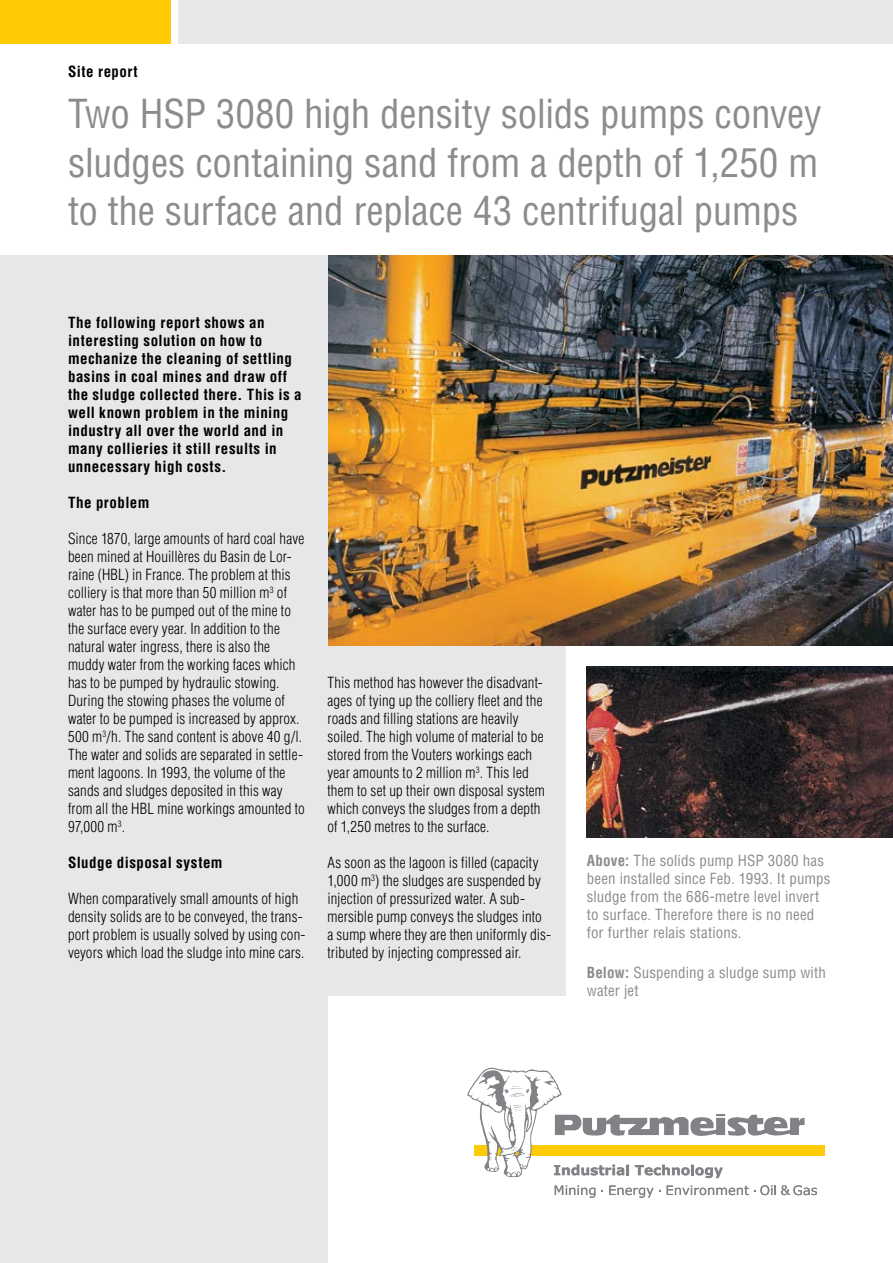
<style>
.page{position:relative;width:893px;height:1263px;background:#fff}
.page>*{position:absolute;margin:0;border:0;box-sizing:border-box;transform-origin:0 0}
.t1{font:condensed 39px/48.8px "Helvetica LT Std";letter-spacing:-.005em;color:#8c8c8c;text-align:justify}
.t2{font:300 condensed 15px/18px "Helvetica LT Std";letter-spacing:.01em;color:#000}
.t3{font:700 condensed 15px/18px "Helvetica LT Std";letter-spacing:.03em;color:#000}
.t4{font:condensed 15px/18px "Helvetica LT Std";letter-spacing:.01em;color:#8c8c8c}
.t5{font:700 13.8px "Verdana";color:#808285}
.t6{font:13.2px "Verdana";color:#808285}
.s1{font-weight:700}
</style>
<div class="page">
<div style="left:287px;top:645px;width:279px;height:350px;background:#e6e7e8"></div>
<div style="left:474px;top:1145px;width:351px;height:10px;background:#ffcb05"></div>
<svg style="left:467px;top:1068px;width:338px;height:110px"></svg>
<svg style="left:555px;top:1185px;width:40px;height:13px"></svg>
<svg style="left:609px;top:1185px;width:51px;height:13px"></svg>
<svg style="left:667px;top:1185px;width:150px;height:10px"></svg>
<img style="left:327px;top:255px;width:566px;height:390px">
<div style="left:0;top:255px;width:327px;height:1008px;background:#e6e7e8"></div>
<div style="left:179px;top:0;width:714px;height:44px;background:#e6e7e8"></div>
<div style="left:0;top:0;width:170px;height:44px;background:#ffcb05"></div>
<img style="left:587px;top:667px;width:306px;height:170px">
<p class="t3" style="left:68px;top:63px;width:71px">Site report</p>
<h1 class="t1" style="left:68px;top:89px;width:755px">Two HSP 3080 high density solids pumps convey sludges containing sand from a depth of 1,250 m to the surface and replace 43 centrifugal pumps</h1>
<p class="t3" style="left:68px;top:313px;width:235px">The following report shows an interesting solution on how to mechanize the cleaning of settling basins in coal mines and draw off the sludge collected there. This is a well known problem in the mining industry all over the world and in many collieries it still results in unnecessary high costs.</p>
<p class="t3" style="left:68px;top:493px;width:83px">The problem</p>
<p class="t2" style="left:68px;top:529px;width:238px">Since 1870, large amounts of hard coal have been mined at Houillères du Basin de Lor&shy;raine (HBL) in France. The problem at this colliery is that more than 50 million m<sup>3</sup> of water has to be pumped out of the mine to the surface every year. In addition to the natural water ingress, there is also the muddy water from the working faces which has to be pumped by hydraulic stowing.<br>During the stowing phases the volume of water to be pumped is increased by approx.<br>500 m<sup>3</sup>/h. The sand content is above 40 g/l.<br>The water and solids are separated in settle&shy;ment lagoons. In 1993, the volume of the sands and sludges deposited in this way from all the HBL mine workings amounted to 97,000 m<sup>3</sup>.</p>
<p class="t3" style="left:68px;top:853px;width:156px">Sludge disposal system</p>
<p class="t2" style="left:68px;top:889px;width:239px">When comparatively small amounts of high density solids are to be conveyed, the trans&shy;port problem is usually solved by using con&shy;veyors which load the sludge into mine cars.</p>
<p class="t2" style="left:327px;top:674px;width:219px">This method has however the disadvant&shy;ages of tying up the colliery fleet and the roads and filling stations are heavily soiled. The high volume of material to be stored from the Vouters workings each year amounts to 2 million m<sup>3</sup>. This led them to set up their own disposal system which conveys the sludges from a depth of 1,250 metres to the surface.</p>
<p class="t2" style="left:327px;top:854px;width:225px">As soon as the lagoon is filled (capacity 1,000 m<sup>3</sup>) the sludges are suspended by injection of pressurized water. A sub&shy;mersible pump conveys the sludges into a sump where they are then uniformly dis&shy;tributed by injecting compressed air.</p>
<p class="t4" style="left:587px;top:851px;width:245px"><span class="s1">Above:</span> The solids pump HSP 3080 has been installed since Feb. 1993. It pumps sludge from the 686-metre level invert to surface. Therefore there is no need for further relais stations.</p>
<p class="t4" style="left:587px;top:963px;width:241px"><span class="s1">Below:</span> Suspending a sludge sump with water jet</p>
<p class="t5" style="left:554px;top:1161px;width:171px">Industrial Technology</p>
<p class="t6" style="left:554px;top:1182px;width:266px">Mining ∙ Energy ∙ Environment ∙ Oil &amp; Gas</p>
</div>
